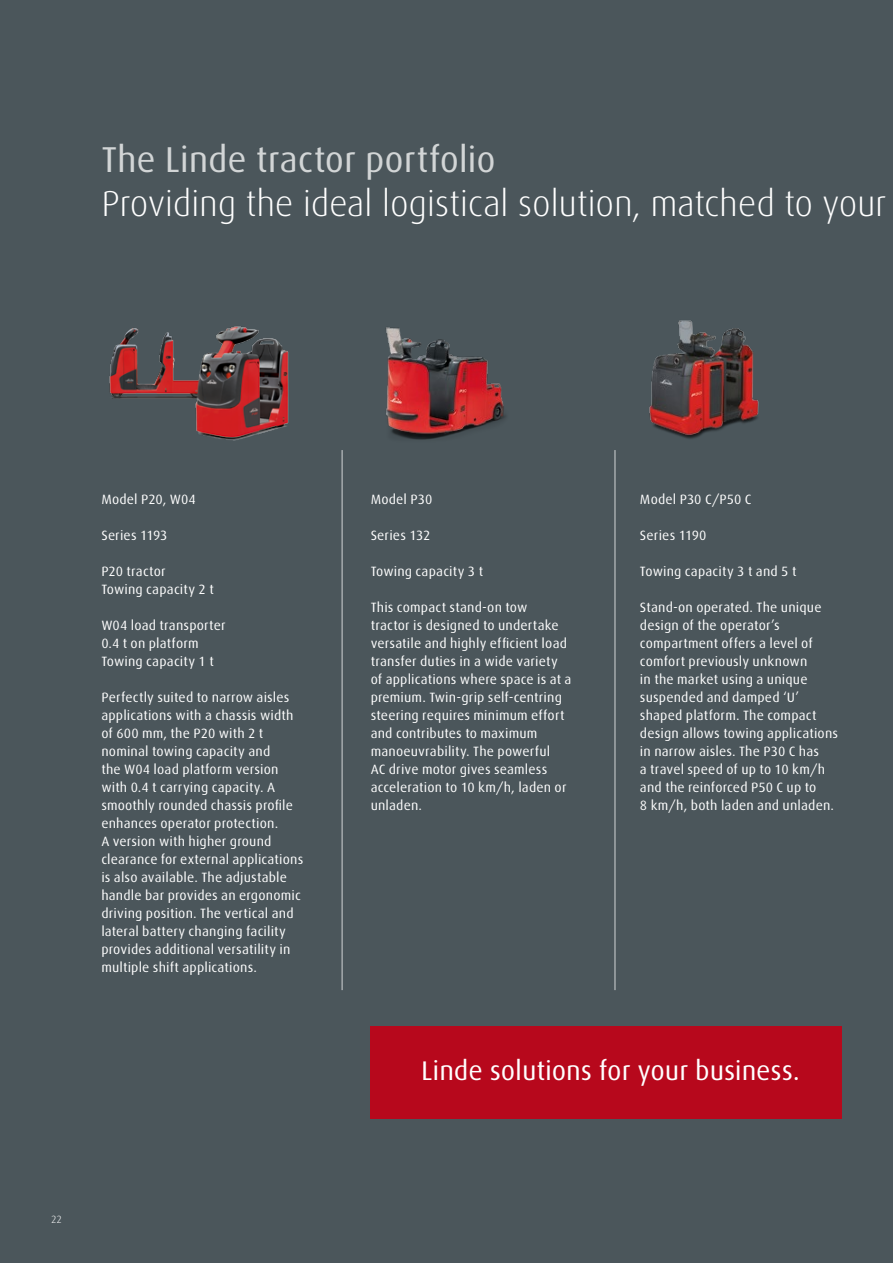
<style>
.page{position:relative;width:893px;height:1263px;background:#4b565b}
.page>*{position:absolute;margin:0;border:0;box-sizing:border-box;transform-origin:0 0}
.t1{font:300 36px "Linde Dax";letter-spacing:-.01em;color:#fff}
.t2{font:36px "Linde Dax";letter-spacing:-.005em;color:#d2d5d6}
.t3{font:27px "Linde Dax";letter-spacing:-.005em;color:#fff}
.t4{font:13.5px/18px "Linde Dax";letter-spacing:.01em;color:#fff}
.t5{font:300 10.5px "Linde Dax";color:#fff}
</style>
<div class="page">
<hr style="left:342px;top:450px;width:1px;height:540px;background:#d2d5d6">
<hr style="left:615px;top:450px;width:1px;height:540px;background:#d2d5d6">
<img style="left:386px;top:327px;width:120px;height:113px">
<img style="left:649px;top:320px;width:110px;height:119px">
<div style="left:371px;top:1026px;width:471px;height:92px;background:#b7081c"></div>
<img style="left:109px;top:326px;width:180px;height:115px">
<h1 class="t2" style="left:101px;top:140px;width:396px">The Linde tractor portfolio</h1>
<h1 class="t1" style="left:101px;top:183px;width:787px">Providing the ideal logistical solution, matched to your</h1>
<p class="t4" style="left:101px;top:490px;width:96px">Model P20, W04</p>
<p class="t4" style="left:101px;top:526px;width:68px">Series 1193</p>
<p class="t4" style="left:101px;top:562px;width:114px">P20 tractor<br>Towing capacity 2 t</p>
<p class="t4" style="left:101px;top:616px;width:126px">W04 load transporter<br>0.4 t on platform<br>Towing capacity 1 t</p>
<p class="t4" style="left:101px;top:688px;width:203px">Perfectly suited to narrow aisles applications with a chassis width of 600 mm, the P20 with 2 t nominal towing capacity and<br>the W04 load platform version with 0.4 t carrying capacity. A smoothly rounded chassis profile enhances operator protection.<br>A version with higher ground clearance for external applications is also available. The adjustable handle bar provides an ergonomic driving position. The vertical and lateral battery changing facility provides additional versatility in multiple shift applications.</p>
<p class="t5" style="left:51px;top:1214px;width:13px">22</p>
<p class="t4" style="left:371px;top:490px;width:63px">Model P30</p>
<p class="t4" style="left:371px;top:526px;width:61px">Series 132</p>
<p class="t4" style="left:371px;top:562px;width:114px">Towing capacity 3 t</p>
<p class="t4" style="left:371px;top:598px;width:202px">This compact stand-on tow<br>tractor is designed to undertake versatile and highly efficient load transfer duties in a wide variety of applications where space is at a premium. Twin-grip self-centring steering requires minimum effort and contributes to maximum manoeuvrability. The powerful<br>AC drive motor gives seamless acceleration to 10 km/h, laden or unladen.</p>
<p class="t4" style="left:640px;top:490px;width:113px">Model P30 C/P50 C</p>
<p class="t4" style="left:640px;top:526px;width:68px">Series 1190</p>
<p class="t4" style="left:640px;top:562px;width:158px">Towing capacity 3 t and 5 t</p>
<p class="t4" style="left:640px;top:598px;width:200px">Stand-on operated. The unique design of the operator’s compartment offers a level of comfort previously unknown<br>in the market using a unique suspended and damped ‘U’ shaped platform. The compact design allows towing applications in narrow aisles. The P30 C has<br>a travel speed of up to 10 km/h and the reinforced P50 C up to<br>8 km/h, both laden and unladen.</p>
<h2 class="t3" style="left:421px;top:1056px;width:380px">Linde solutions for your business.</h2>
</div>
